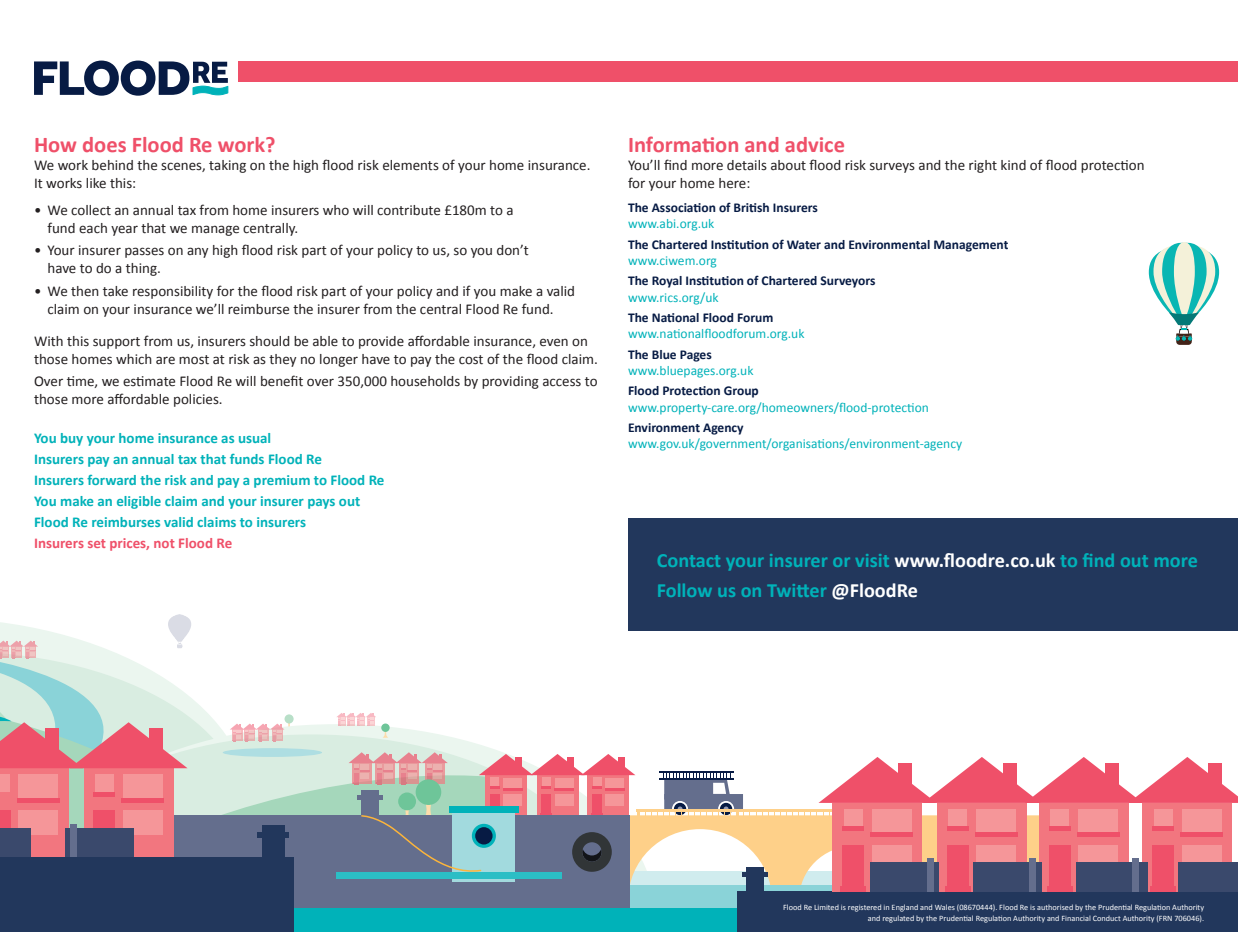
<style>
.page{position:relative;width:1238px;height:932px;background:#fff}
.page>*{position:absolute;margin:0;border:0;box-sizing:border-box;transform-origin:0 0}
.t1{font:700 22.5px "Calibri";color:#ef5069}
.t2{font:700 20.25px/30px "Calibri";color:#00b2b9}
.t3{font:15px/18px "Calibri";color:#231f20}
.t4{font:700 15px/21px "Calibri";color:#00b2b9}
.t5{font:700 15px "Calibri";color:#ef5069}
.t6{font:700 13.5px "Calibri";color:#071b44}
.t7{font:13.5px "Calibri";color:#00b2b9}
.t8{font:8.25px/10.5px "Calibri";color:#fff;text-align:right}
.s1{color:#fff}
</style>
<div class="page">
<div style="left:239px;top:61px;width:998px;height:21px;background:#ef5069"></div>
<svg style="left:34px;top:61px;width:194px;height:35px"></svg>
<svg style="left:1148px;top:242px;width:70px;height:103px"></svg>
<svg style="left:774px;top:815px;width:265px;height:69px;background:#fad397"></svg>
<hr style="left:635px;top:809px;width:204px;height:2px;background:#fed089">
<svg style="left:780px;top:811px;width:49px;height:9px"></svg>
<div style="left:737px;top:891px;width:500px;height:40px;background:#22375c"></div>
<div style="left:1142px;top:802px;width:89px;height:89px;background:#f2767f"></div>
<div style="left:1153px;top:808px;width:19px;height:18px;background:#f59699"></div>
<hr style="left:1152px;top:826px;width:21px;height:4px;background:#ef5069">
<div style="left:1150px;top:885px;width:25px;height:6px;background:#ef5069"></div>
<div style="left:1152px;top:844px;width:21px;height:47px;background:#ef5069"></div>
<div style="left:1181px;top:808px;width:39px;height:25px;background:#f59699"></div>
<div style="left:1181px;top:845px;width:39px;height:24px;background:#f59699"></div>
<hr style="left:1180px;top:832px;width:42px;height:4px;background:#ef5069">
<div style="left:1039px;top:802px;width:89px;height:89px;background:#f2767f"></div>
<div style="left:1050px;top:808px;width:18px;height:18px;background:#f59699"></div>
<hr style="left:1048px;top:826px;width:22px;height:4px;background:#ef5069">
<div style="left:1046px;top:885px;width:26px;height:6px;background:#ef5069"></div>
<div style="left:1048px;top:844px;width:22px;height:47px;background:#ef5069"></div>
<div style="left:1078px;top:808px;width:39px;height:25px;background:#f59699"></div>
<div style="left:1078px;top:845px;width:39px;height:24px;background:#f59699"></div>
<hr style="left:1076px;top:832px;width:42px;height:4px;background:#ef5069">
<div style="left:937px;top:802px;width:89px;height:89px;background:#f2767f"></div>
<div style="left:948px;top:808px;width:18px;height:18px;background:#f59699"></div>
<hr style="left:947px;top:826px;width:21px;height:4px;background:#ef5069">
<div style="left:944px;top:885px;width:26px;height:6px;background:#ef5069"></div>
<div style="left:947px;top:844px;width:21px;height:47px;background:#ef5069"></div>
<div style="left:976px;top:808px;width:39px;height:25px;background:#f59699"></div>
<div style="left:976px;top:845px;width:39px;height:24px;background:#f59699"></div>
<hr style="left:975px;top:832px;width:42px;height:4px;background:#ef5069">
<div style="left:832px;top:802px;width:90px;height:89px;background:#f2767f"></div>
<svg style="left:820px;top:757px;width:417px;height:45px"></svg>
<div style="left:898px;top:763px;width:13px;height:28px;background:#ef5069"></div>
<div style="left:844px;top:808px;width:18px;height:18px;background:#f59699"></div>
<hr style="left:842px;top:826px;width:21px;height:4px;background:#ef5069">
<div style="left:840px;top:885px;width:25px;height:6px;background:#ef5069"></div>
<div style="left:842px;top:844px;width:21px;height:47px;background:#ef5069"></div>
<div style="left:872px;top:808px;width:39px;height:25px;background:#f59699"></div>
<div style="left:872px;top:845px;width:39px;height:24px;background:#f59699"></div>
<hr style="left:870px;top:832px;width:42px;height:4px;background:#ef5069">
<div style="left:1178px;top:862px;width:59px;height:29px;background:#3a496c"></div>
<div style="left:1076px;top:862px;width:71px;height:29px;background:#3a496c"></div>
<div style="left:973px;top:862px;width:68px;height:29px;background:#3a496c"></div>
<div style="left:870px;top:862px;width:69px;height:29px;background:#3a496c"></div>
<div style="left:1132px;top:858px;width:6px;height:33px;background:#646e8d"></div>
<div style="left:926px;top:858px;width:7px;height:33px;background:#646e8d"></div>
<div style="left:1029px;top:858px;width:7px;height:33px;background:#646e8d"></div>
<svg style="left:0;top:614px;width:774px;height:317px"></svg>
<div style="left:628px;top:518px;width:609px;height:112px;background:#22375c"></div>
<h3 class="t1" style="left:34px;top:130px;width:243px">How does Flood Re work?</h3>
<p class="t3" style="left:34px;top:156px;width:558px">We work behind the scenes, taking on the high flood risk elements of your home insurance.<br>It works like this:</p>
<p class="t3" style="left:48px;top:201px;width:467px;text-indent:-14px">• We collect an annual tax from home insurers who will contribute £180m to a fund each year that we manage centrally.</p>
<p class="t3" style="left:48px;top:241px;width:483px;text-indent:-14px">• Your insurer passes on any high flood risk part of your policy to us, so you don’t have to do a thing.</p>
<p class="t3" style="left:34px;top:281px;width:542px;text-align:center">• We then take responsibility for the flood risk part of your policy and if you make a valid claim on your insurance we’ll reimburse the insurer from the central Flood Re fund.</p>
<p class="t3" style="left:34px;top:331px;width:555px">With this support from us, insurers should be able to provide affordable insurance, even on</p>
<p class="t3" style="left:34px;top:347px;width:565px;line-height:22.2px">those homes which are most at risk as they no longer have to pay the cost of the flood claim.<br>Over time, we estimate Flood Re will benefit over 350,000 households by providing access to</p>
<p class="t3" style="left:34px;top:390px;width:190px">those more affordable policies.</p>
<p class="t4" style="left:34px;top:427px;width:352px">You buy your home insurance as usual<br>Insurers pay an annual tax that funds Flood Re<br>Insurers forward the risk and pay a premium to Flood Re You make an eligible claim and your insurer pays out</p>
<p class="t4" style="left:34px;top:511px;width:273px">Flood Re reimburses valid claims to insurers</p>
<h5 class="t5" style="left:34px;top:533px;width:200px">Insurers set prices, not Flood Re</h5>
<p class="t1" style="left:628px;top:130px;width:218px">Information and advice</p>
<p class="t3" style="left:628px;top:156px;width:518px">You’ll find more details about flood risk surveys and the right kind of flood protection for your home here:</p>
<p class="t6" style="left:628px;top:199px;width:191px">The Association of British Insurers</p>
<p class="t7" style="left:628px;top:215px;width:88px">www.abi.org.uk</p>
<p class="t6" style="left:628px;top:235px;width:382px">The Chartered Institution of Water and Environmental Management</p>
<p class="t7" style="left:628px;top:252px;width:90px">www.ciwem.org</p>
<p class="t6" style="left:628px;top:272px;width:249px">The Royal Institution of Chartered Surveyors</p>
<p class="t7" style="left:628px;top:288px;width:92px">www.rics.org/uk</p>
<p class="t6" style="left:628px;top:309px;width:147px">The National Flood Forum</p>
<p class="t7" style="left:628px;top:325px;width:178px">www.nationalfloodforum.org.uk</p>
<p class="t6" style="left:628px;top:345px;width:85px">The Blue Pages</p>
<p class="t7" style="left:628px;top:362px;width:127px">www.bluepages.org.uk</p>
<p class="t6" style="left:628px;top:382px;width:132px">Flood Protection Group</p>
<p class="t7" style="left:628px;top:398px;width:302px">www.property-care.org/homeowners/flood-protection</p>
<p class="t6" style="left:628px;top:419px;width:117px">Environment Agency</p>
<p class="t7" style="left:628px;top:435px;width:336px">www.gov.uk/government/organisations/environment-agency</p>
<p class="t2" style="left:656px;top:545px;width:542px">Contact your insurer or visit <span class="s1">www.floodre.co.uk</span> to find out more<br>Follow us on Twitter <span class="s1">@FloodRe</span></p>
<p class="t8" style="left:783px;top:902px;width:422px">Flood Re Limited is registered in England and Wales (08670444). Flood Re is authorised by the Prudential Regulation Authority and regulated by the Prudential Regulation Authority and Financial Conduct Authority (FRN 706046).</p>
</div>
